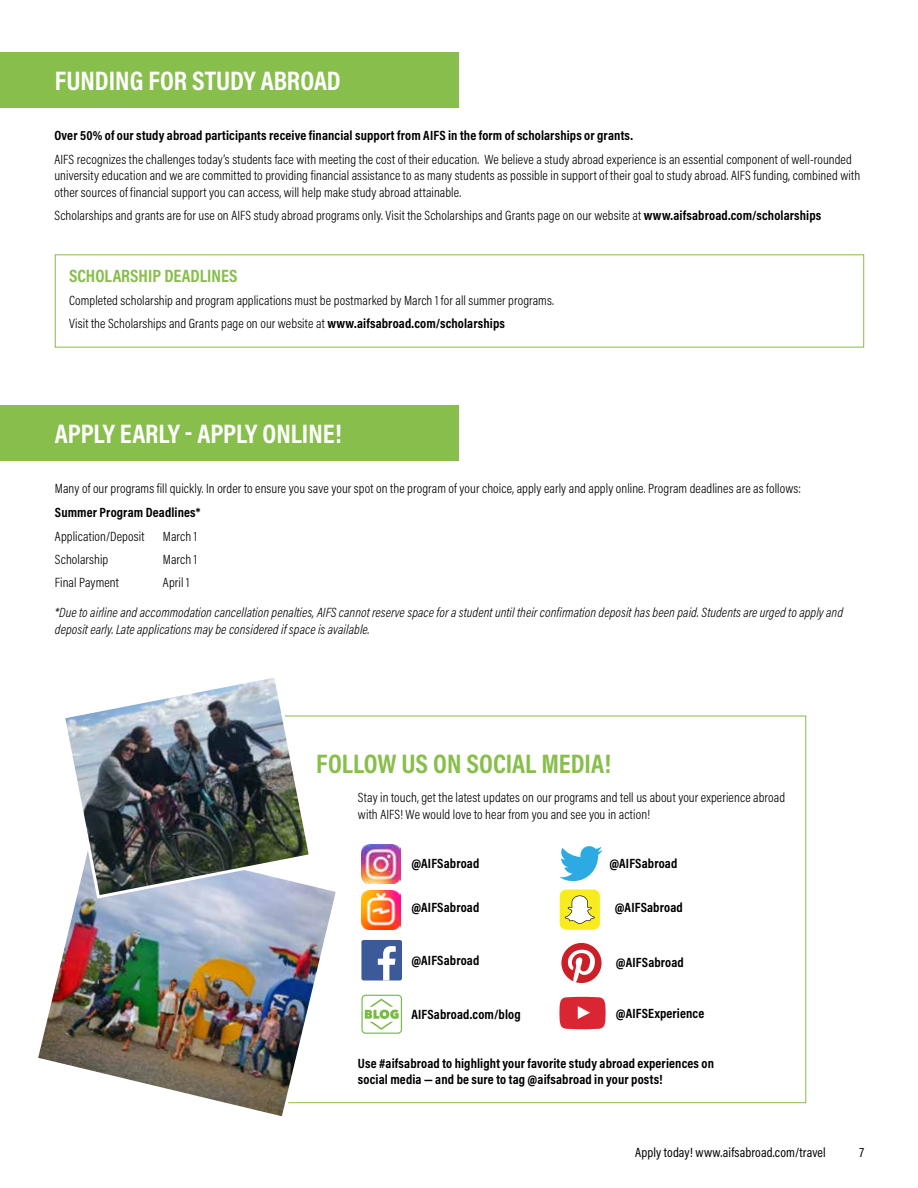
<style>
.page{position:relative;width:918px;height:1188px;background:#fff}
.page>*{position:absolute;margin:0;border:0;box-sizing:border-box;transform-origin:0 0}
.t1{font:700 27px "Acumin Pro Cond";color:#fff}
.t2{font:700 27px "Acumin Pro Cond";color:#88be4b}
.t3{font:700 18px "Acumin Pro Cond";color:#88be4b}
.t4{font:300 13.5px/16.5px "Acumin Pro Cond";letter-spacing:.005em;color:#000}
.t5{font:700 13.5px/16.5px "Acumin Pro Cond";letter-spacing:.01em;color:#000}
.t6{font:italic 300 13.5px/16.5px "Acumin Pro Cond";letter-spacing:.01em;color:#000}
.t7{font:13.5px "Acumin Pro Cond";letter-spacing:.01em;color:#000}
.s1{font-weight:700}
</style>
<div class="page">
<svg style="left:314px;top:715px;width:493px;height:388px"></svg>
<img style="left:38px;top:828px;width:303px;height:288px">
<img style="left:60px;top:678px;width:254px;height:222px">
<div style="left:1px;top:53px;width:458px;height:55px;background:#88be4b"></div>
<div style="left:1px;top:405px;width:458px;height:56px;background:#88be4b"></div>
<div style="left:55px;top:254px;width:809px;height:94px;border:1px solid #88be4b"></div>
<img style="left:361px;top:844px;width:40px;height:39px">
<img style="left:361px;top:891px;width:40px;height:39px">
<svg style="left:559px;top:997px;width:47px;height:32px"></svg>
<div style="left:361px;top:940px;width:41px;height:41px;background:#3c5a99;border-radius:2px"></div>
<svg style="left:378px;top:946px;width:18px;height:35px"></svg>
<svg style="left:561px;top:943px;width:41px;height:40px"></svg>
<svg style="left:559px;top:846px;width:44px;height:35px"></svg>
<svg style="left:361px;top:995px;width:41px;height:39px"></svg>
<div style="left:560px;top:890px;width:40px;height:40px;background:#f8ec1e;border-radius:6px"></div>
<svg style="left:565px;top:896px;width:30px;height:28px"></svg>
<h1 class="t1" style="left:55px;top:63px;width:287px">FUNDING FOR STUDY ABROAD</h1>
<p class="t5" style="left:55px;top:127px;width:580px">Over 50% of our study abroad participants receive financial support from AIFS in the form of scholarships or grants.</p>
<p class="t4" style="left:55px;top:150px;width:807px">AIFS recognizes the challenges today’s students face with meeting the cost of their education. We believe a study abroad experience is an essential component of well-rounded university education and we are committed to providing financial assistance to as many students as possible in support of their goal to study abroad. AIFS funding, combined with other sources of financial support you can access, will help make study abroad attainable.</p>
<p class="t4" style="left:55px;top:207px;width:768px">Scholarships and grants are for use on AIFS study abroad programs only. Visit the Scholarships and Grants page on our website at <span class="s1">www.aifsabroad.com/scholarships</span></p>
<h2 class="t3" style="left:69px;top:264px;width:170px">SCHOLARSHIP DEADLINES</h2>
<p class="t4" style="left:69px;top:289px;width:486px;line-height:23.2px">Completed scholarship and program applications must be postmarked by March 1 for all summer programs.<br>Visit the Scholarships and Grants page on our website at <span class="s1">www.aifsabroad.com/scholarships</span></p>
<h1 class="t1" style="left:55px;top:416px;width:288px">APPLY EARLY - APPLY ONLINE!</h1>
<p class="t4" style="left:55px;top:479px;width:747px">Many of our programs fill quickly. In order to ensure you save your spot on the program of your choice, apply early and apply online. Program deadlines are as follows:</p>
<p class="t5" style="left:55px;top:504px;width:147px">Summer Program Deadlines*</p>
<p class="t4" style="left:55px;top:528px;width:91px">Application/Deposit</p>
<p class="t4" style="left:163px;top:528px;width:36px">March 1</p>
<p class="t4" style="left:55px;top:551px;width:55px">Scholarship</p>
<p class="t4" style="left:163px;top:551px;width:36px">March 1</p>
<p class="t4" style="left:55px;top:574px;width:66px">Final Payment</p>
<p class="t4" style="left:163px;top:574px;width:28px">April 1</p>
<p class="t6" style="left:55px;top:604px;width:790px">*Due to airline and accommodation cancellation penalties, AIFS cannot reserve space for a student until their confirmation deposit has been paid. Students are urged to apply and deposit early. Late applications may be considered if space is available.</p>
<h1 class="t2" style="left:316px;top:745px;width:296px">FOLLOW US ON SOCIAL MEDIA!</h1>
<p class="t4" style="left:358px;top:789px;width:429px">Stay in touch, get the latest updates on our programs and tell us about your experience abroad with AIFS! We would love to hear from you and see you in action!</p>
<p class="t5" style="left:411px;top:855px;width:69px">@AIFSabroad</p>
<p class="t5" style="left:411px;top:899px;width:69px">@AIFSabroad</p>
<p class="t5" style="left:609px;top:855px;width:69px">@AIFSabroad</p>
<p class="t5" style="left:615px;top:899px;width:69px">@AIFSabroad</p>
<p class="t5" style="left:411px;top:951px;width:69px">@AIFSabroad</p>
<p class="t5" style="left:616px;top:954px;width:69px">@AIFSabroad</p>
<p class="t5" style="left:411px;top:1005px;width:111px">AIFSabroad.com/blog</p>
<p class="t5" style="left:616px;top:1004px;width:90px">@AIFSExperience</p>
<p class="t5" style="left:358px;top:1054px;width:358px">Use #aifsabroad to highlight your favorite study abroad experiences on social media — and be sure to tag @aifsabroad in your posts!</p>
<p class="t7" style="left:635px;top:1144px;width:192px">Apply today! www.aifsabroad.com/travel</p>
<p class="t7" style="left:859px;top:1144px;width:6px">7</p>
</div>
